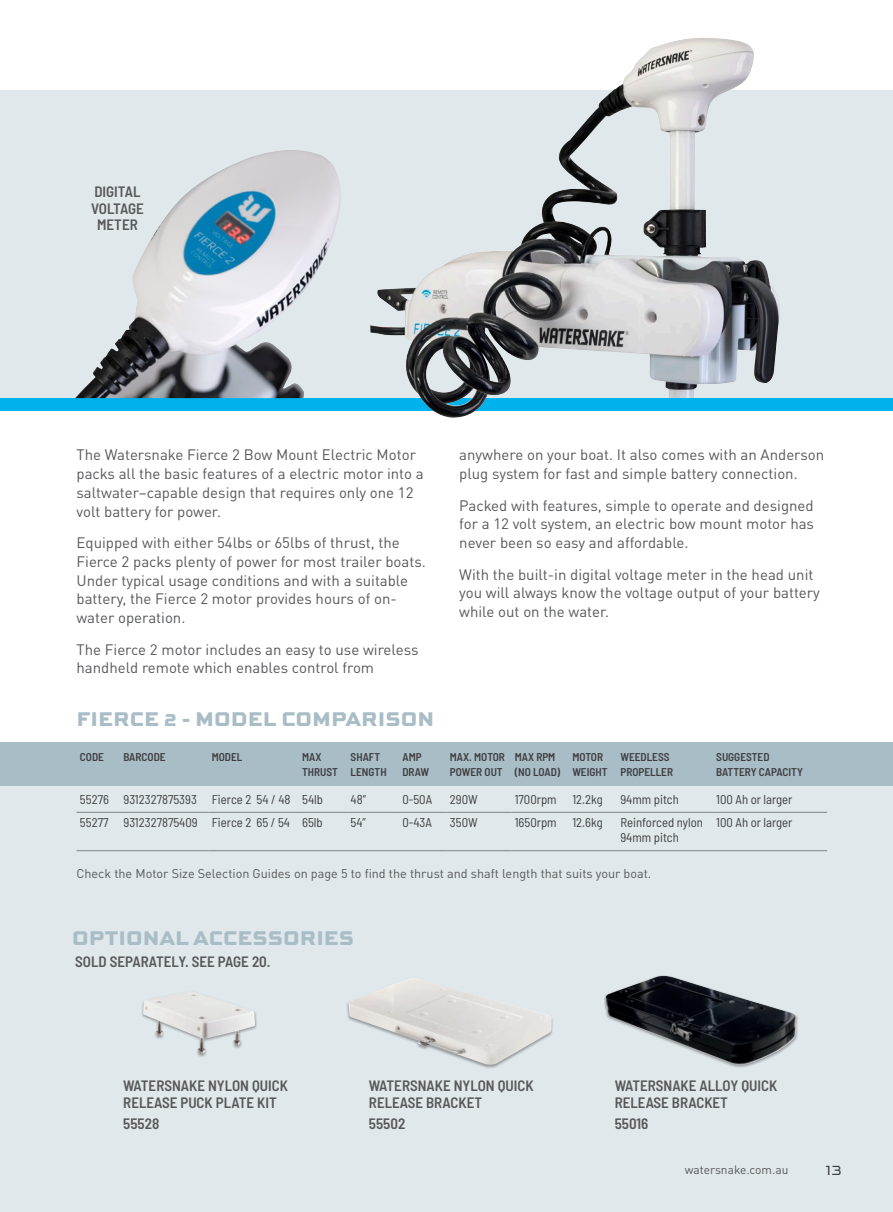
<style>
.page{position:relative;width:893px;height:1212px;background:#fff}
.page>*{position:absolute;margin:0;border:0;box-sizing:border-box;transform-origin:0 0}
.t1{font:800 21px "Sweet Square Pro";color:#a9bdc7}
.t2{font:16.5px "Sweet Square Pro";color:#3e3e3f}
.Watersnake_Body_Copy{font:15px/18.8px "DINOT";color:#57585a}
.Watersnake_Image_Cap{font:600 semi-condensed 15px/16.5px "Barlow";color:#57585a}
.Watersnake_Table_Tex{font:semi-condensed 12.75px/15px "Barlow";color:#3e3e3f}
.Image_Caption{font:12.6px "DINOT";color:#57585a}
.t3{font:12px "DINOT";color:#57585a}
.Watersnake_Model_Tab{font:600 semi-condensed 11.25px/15px "Barlow";color:#3e3e3f}
</style>
<div class="page">
<div style="left:0;top:91px;width:893px;height:308px;background:#e0e8ec"></div>
<div style="left:0;top:398px;width:893px;height:13px;background:#00b2eb"></div>
<div style="left:0;top:746px;width:893px;height:200px;background:#e0e8ec"></div>
<div style="left:0;top:742px;width:893px;height:44px;background:#a9bdc7"></div>
<hr style="left:77px;top:812px;width:43px;height:1px;background:#808285">
<hr style="left:120px;top:812px;width:88px;height:1px;background:#808285">
<hr style="left:208px;top:812px;width:91px;height:1px;background:#808285">
<hr style="left:299px;top:812px;width:48px;height:1px;background:#808285">
<hr style="left:347px;top:812px;width:52px;height:1px;background:#808285">
<hr style="left:399px;top:812px;width:47px;height:1px;background:#808285">
<hr style="left:446px;top:812px;width:65px;height:1px;background:#808285">
<hr style="left:511px;top:812px;width:58px;height:1px;background:#808285">
<hr style="left:569px;top:812px;width:48px;height:1px;background:#808285">
<hr style="left:617px;top:812px;width:96px;height:1px;background:#808285">
<hr style="left:713px;top:812px;width:114px;height:1px;background:#808285">
<hr style="left:77px;top:850px;width:43px;height:1px;background:#808285">
<hr style="left:120px;top:850px;width:88px;height:1px;background:#808285">
<hr style="left:208px;top:850px;width:91px;height:1px;background:#808285">
<hr style="left:299px;top:850px;width:48px;height:1px;background:#808285">
<hr style="left:347px;top:850px;width:52px;height:1px;background:#808285">
<hr style="left:399px;top:850px;width:47px;height:1px;background:#808285">
<hr style="left:446px;top:850px;width:65px;height:1px;background:#808285">
<hr style="left:511px;top:850px;width:58px;height:1px;background:#808285">
<hr style="left:569px;top:850px;width:48px;height:1px;background:#808285">
<hr style="left:617px;top:850px;width:96px;height:1px;background:#808285">
<hr style="left:713px;top:850px;width:114px;height:1px;background:#808285">
<div style="left:0;top:945px;width:893px;height:267px;background:#e0e8ec"></div>
<img style="left:75px;top:150px;width:266px;height:248px">
<div style="left:346px;top:977px;width:208px;height:92px;background:#231f20;opacity:.4"></div>
<img style="left:348px;top:977px;width:204px;height:88px">
<div style="left:603px;top:975px;width:195px;height:93px;background:#231f20;opacity:.4"></div>
<img style="left:605px;top:976px;width:192px;height:90px">
<div style="left:140px;top:991px;width:118px;height:67px;background:#231f20;opacity:.4"></div>
<img style="left:143px;top:991px;width:97px;height:63px">
<img style="left:370px;top:38px;width:412px;height:380px">
<p class="Watersnake_Image_Cap" style="left:91px;top:182px;width:54px;text-align:center">DIGITAL<br>VOLTAGE<br>METER</p>
<p class="Watersnake_Body_Copy" style="left:77px;top:445px;width:349px">The Watersnake Fierce 2 Bow Mount Electric Motor packs all the basic features of a electric motor into a saltwater–capable design that requires only one 12 volt battery for power.</p>
<p class="Watersnake_Body_Copy" style="left:77px;top:533px;width:351px">Equipped with either 54lbs or 65lbs of thrust, the Fierce 2 packs plenty of power for most trailer boats.<br>Under typical usage conditions and with a suitable battery, the Fierce 2 motor provides hours of on&shy;water operation.</p>
<p class="Watersnake_Body_Copy" style="left:77px;top:640px;width:343px">The Fierce 2 motor includes an easy to use wireless handheld remote which enables control from</p>
<p class="t1" style="left:77px;top:703px;width:359px">FIERCE 2 - MODEL COMPARISON</p>
<p class="Watersnake_Body_Copy" style="left:459px;top:445px;width:366px">anywhere on your boat. It also comes with an Anderson plug system for fast and simple battery connection.</p>
<p class="Watersnake_Body_Copy" style="left:459px;top:496px;width:356px;text-align:justify">Packed with features, simple to operate and designed for a 12 volt system, an electric bow mount motor has never been so easy and affordable.</p>
<p class="Watersnake_Body_Copy" style="left:459px;top:565px;width:362px">With the built-in digital voltage meter in the head unit you will always know the voltage output of your battery while out on the water.</p>
<p class="Watersnake_Model_Tab" style="left:80px;top:749px;width:25px">CODE</p>
<p class="Watersnake_Model_Tab" style="left:124px;top:749px;width:44px">BARCODE</p>
<p class="Watersnake_Model_Tab" style="left:212px;top:749px;width:32px">MODEL</p>
<p class="Watersnake_Model_Tab" style="left:302px;top:749px;width:37px">MAX<br>THRUST</p>
<p class="Watersnake_Model_Tab" style="left:351px;top:749px;width:37px">SHAFT<br>LENGTH</p>
<p class="Watersnake_Model_Tab" style="left:402px;top:749px;width:28px">AMP<br>DRAW</p>
<p class="Watersnake_Model_Tab" style="left:450px;top:749px;width:57px">MAX. MOTOR<br>POWER OUT</p>
<p class="Watersnake_Model_Tab" style="left:515px;top:749px;width:47px">MAX RPM (NO LOAD)</p>
<p class="Watersnake_Model_Tab" style="left:572px;top:749px;width:37px">MOTOR<br>WEIGHT</p>
<p class="Watersnake_Model_Tab" style="left:620px;top:749px;width:54px">WEEDLESS<br>PROPELLER</p>
<p class="Watersnake_Model_Tab" style="left:716px;top:749px;width:88px">SUGGESTED<br>BATTERY CAPACITY</p>
<p class="Watersnake_Table_Tex" style="left:80px;top:791px;width:30px">55276</p>
<p class="Watersnake_Table_Tex" style="left:124px;top:791px;width:75px">9312327875393</p>
<p class="Watersnake_Table_Tex" style="left:212px;top:791px;width:80px">Fierce 2 54 / 48</p>
<p class="Watersnake_Table_Tex" style="left:302px;top:791px;width:22px">54lb</p>
<p class="Watersnake_Table_Tex" style="left:351px;top:791px;width:17px">48”</p>
<p class="Watersnake_Table_Tex" style="left:402px;top:791px;width:31px">0-50A</p>
<p class="Watersnake_Table_Tex" style="left:450px;top:791px;width:29px">290W</p>
<p class="Watersnake_Table_Tex" style="left:515px;top:791px;width:43px">1700rpm</p>
<p class="Watersnake_Table_Tex" style="left:572px;top:791px;width:32px">12.2kg</p>
<p class="Watersnake_Table_Tex" style="left:620px;top:791px;width:60px">94mm pitch</p>
<p class="Watersnake_Table_Tex" style="left:716px;top:791px;width:78px">100 Ah or larger</p>
<p class="Watersnake_Table_Tex" style="left:80px;top:814px;width:30px">55277</p>
<p class="Watersnake_Table_Tex" style="left:124px;top:814px;width:76px">9312327875409</p>
<p class="Watersnake_Table_Tex" style="left:212px;top:814px;width:80px">Fierce 2 65 / 54</p>
<p class="Watersnake_Table_Tex" style="left:302px;top:814px;width:22px">65lb</p>
<p class="Watersnake_Table_Tex" style="left:351px;top:814px;width:17px">54”</p>
<p class="Watersnake_Table_Tex" style="left:402px;top:814px;width:31px">0-43A</p>
<p class="Watersnake_Table_Tex" style="left:450px;top:814px;width:29px">350W</p>
<p class="Watersnake_Table_Tex" style="left:515px;top:814px;width:43px">1650rpm</p>
<p class="Watersnake_Table_Tex" style="left:572px;top:814px;width:32px">12.6kg</p>
<p class="Watersnake_Table_Tex" style="left:620px;top:814px;width:84px">Reinforced nylon<br>94mm pitch</p>
<p class="Watersnake_Table_Tex" style="left:716px;top:814px;width:78px">100 Ah or larger</p>
<p class="Image_Caption" style="left:77px;top:865px;width:576px">Check the Motor Size Selection Guides on page 5 to find the thrust and shaft length that suits your boat.</p>
<p class="t1" style="left:72px;top:921px;width:284px">OPTIONAL ACCESSORIES</p>
<p class="Watersnake_Image_Cap" style="left:75px;top:952px;width:197px">SOLD SEPARATELY. SEE PAGE 20.</p>
<p class="Watersnake_Image_Cap" style="left:123px;top:1076px;width:166px">WATERSNAKE NYLON QUICK<br>RELEASE PUCK PLATE KIT</p>
<p class="Watersnake_Image_Cap" style="left:123px;top:1114px;width:38px">55528</p>
<p class="Watersnake_Image_Cap" style="left:369px;top:1076px;width:166px">WATERSNAKE NYLON QUICK<br>RELEASE BRACKET</p>
<p class="Watersnake_Image_Cap" style="left:369px;top:1114px;width:38px">55502</p>
<p class="Watersnake_Image_Cap" style="left:615px;top:1076px;width:164px">WATERSNAKE ALLOY QUICK<br>RELEASE BRACKET</p>
<p class="Watersnake_Image_Cap" style="left:615px;top:1114px;width:35px">55016</p>
<p class="t3" style="left:685px;top:1162px;width:105px">watersnake.com.au</p>
<p class="t2" style="left:825px;top:1157px;width:18px">13</p>
</div>
